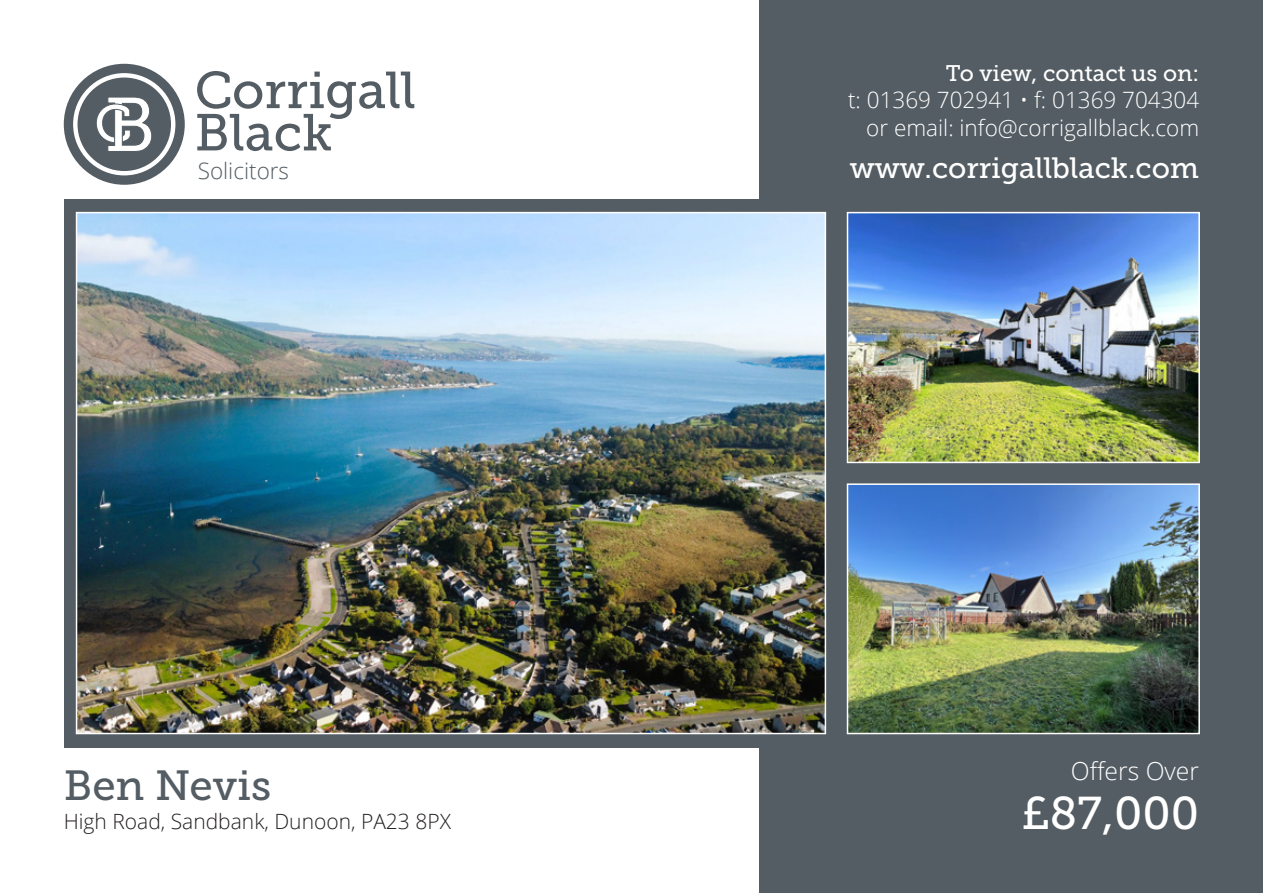
<style>
.page{position:relative;width:1263px;height:893px;background:#fff}
.page>*{position:absolute;margin:0;border:0;box-sizing:border-box;transform-origin:0 0}
.t1{font:51.75px "Museo Slab 500";color:#545d63}
.Price{font:45.75px "Museo Slab 500";color:#fff}
.Address{font:42px "Museo Slab 500";color:#545d63}
.t2{font:29.25px "Museo Slab 500";color:#fff}
.Price_type{font:300 24.75px "Open Sans";color:#fff}
.t3{font:300 22.5px "Open Sans";color:#fff}
.t4{font:22.5px "Museo Slab 500";color:#fff}
.t5{font:300 22.5px "Open Sans";color:#545d63}
.Address-2{font:300 21px "Open Sans";color:#231f20}
</style>
<div class="page">
<div style="left:64px;top:64px;width:121px;height:121px;background:#545d63;border-radius:50%"></div>
<svg style="left:73px;top:73px;width:102px;height:102px"></svg>
<div style="left:78px;top:78px;width:93px;height:93px;background:#545d63;border-radius:50%"></div>
<svg style="left:96px;top:97px;width:56px;height:54px"></svg>
<svg style="left:64px;top:199px;width:834px;height:549px;background:#677076"></svg>
<div style="left:759px;top:0;width:504px;height:893px;background:#545d63"></div>
<img style="left:850px;top:215px;width:347px;height:245px">
<div style="left:847px;top:212px;width:353px;height:251px;border:2px solid #fff"></div>
<img style="left:79px;top:215px;width:744px;height:516px">
<img style="left:850px;top:486px;width:347px;height:245px">
<div style="left:847px;top:483px;width:353px;height:251px;border:2px solid #fff"></div>
<p class="t1" style="left:195px;top:61px;width:223px">Corrigall</p>
<p class="t1" style="left:195px;top:104px;width:140px">Black</p>
<p class="t5" style="left:198px;top:155px;width:93px">Solicitors</p>
<p class="Address" style="left:64px;top:762px;width:209px">Ben Nevis</p>
<p class="Address-2" style="left:64px;top:807px;width:389px">High Road, Sandbank, Dunoon, PA23 8PX</p>
<p class="t4" style="left:946px;top:60px;width:255px">To view, contact us on:</p>
<p class="t3" style="left:848px;top:85px;width:353px">t: 01369 702941 • f: 01369 704304</p>
<p class="t3" style="left:866px;top:112px;width:334px">or email: info@corrigallblack.com</p>
<p class="t2" style="left:850px;top:152px;width:351px">www.corrigallblack.com</p>
<p class="Price_type" style="left:1071px;top:754px;width:130px">Offers Over</p>
<p class="Price" style="left:1022px;top:788px;width:179px">£87,000</p>
</div>
